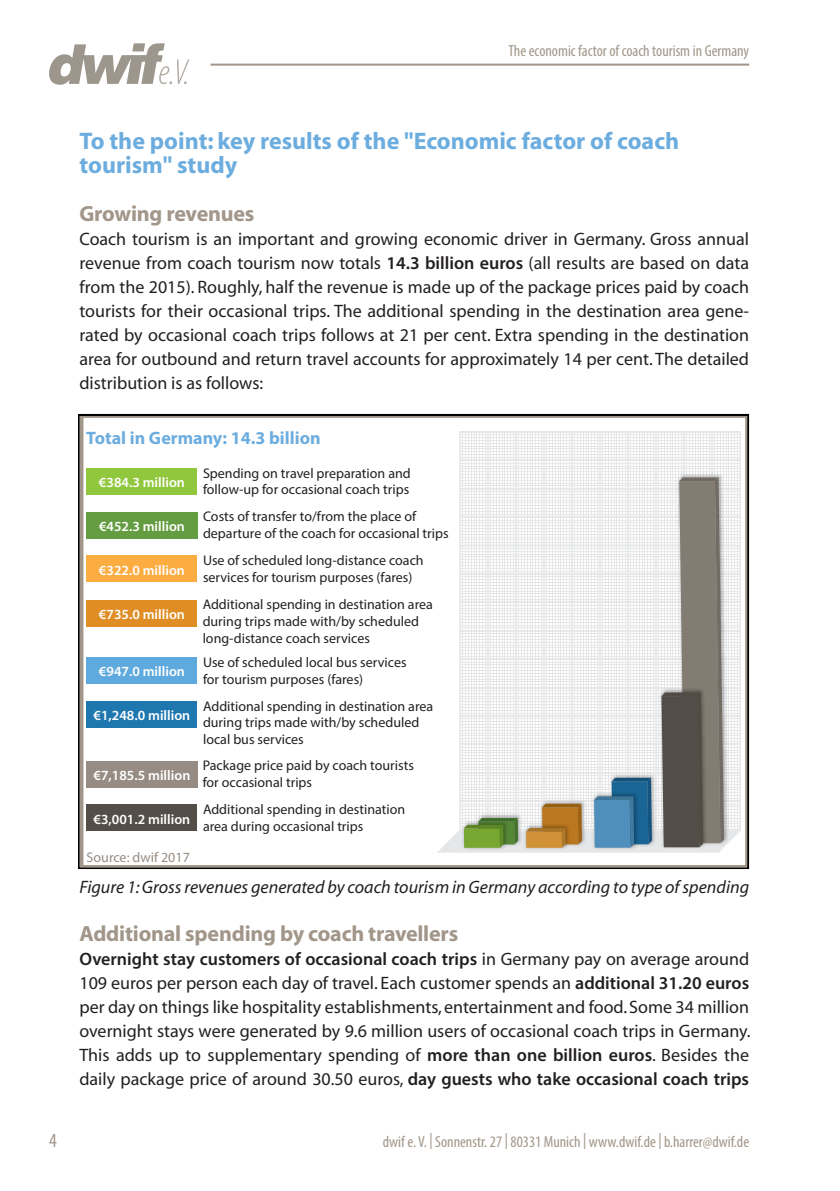
<style>
.page{position:relative;width:840px;height:1191px;background:#fff}
.page>*{position:absolute;margin:0;border:0;box-sizing:border-box;transform-origin:0 0}
.Überschrift{font:700 24px "Myriad";color:#6caddf}
.Unterüberschrift{font:700 22px "Myriad";letter-spacing:-.01em;color:#a19689}
.t1{font:condensed 20px "Myriad Pro";color:#a19689}
.Fließtext{font:18px/24px "Myriad";color:#231f20;text-align:justify}
.Abbildungs_Text{font:italic 18px "Myriad";color:#231f20}
.t2{font:700 18px "Myriad Pro";color:#6caddf}
.t3{font:condensed 16px "Myriad Pro";color:#a19689}
.t4{font:14px/16.8px "Myriad Pro";color:#231f20}
.t5{font:600 14px "Myriad Pro";color:#fff}
.t6{font:14px "Myriad Pro";color:#968c83}
.s1{font-family:"Myriad Pro";font-weight:600}
</style>
<div class="page">
<svg style="left:49px;top:43px;width:140px;height:42px"></svg>
<hr style="left:210px;top:64px;width:538px;height:2px;background:#a19689">
<div style="left:86px;top:657px;width:111px;height:26px;background:#5ea9dd"></div>
<div style="left:86px;top:701px;width:111px;height:26px;background:#1f77af"></div>
<div style="left:86px;top:556px;width:111px;height:26px;background:#fbad42"></div>
<div style="left:86px;top:600px;width:111px;height:26px;background:#e08d25"></div>
<div style="left:86px;top:761px;width:111px;height:26px;background:#968c83"></div>
<div style="left:86px;top:805px;width:111px;height:26px;background:#534e47"></div>
<div style="left:86px;top:468px;width:111px;height:26px;background:#91c73d"></div>
<div style="left:86px;top:512px;width:111px;height:26px;background:#649d41"></div>
<svg style="left:438px;top:431px;width:302px;height:421px"></svg>
<div style="left:463px;top:828px;width:36px;height:19px;background:#78a832"></div>
<p class="t3" style="left:508px;top:41px;width:242px">The economic factor of coach tourism in Germany</p>
<p class="t1" style="left:49px;top:1128px;width:9px">4</p>
<p class="Überschrift" style="left:79px;top:128px;width:601px">To the point: key results of the "Economic factor of coach</p>
<p class="Überschrift" style="left:79px;top:152px;width:159px">tourism" study</p>
<p class="Unterüberschrift" style="left:79px;top:202px;width:176px">Growing revenues</p>
<p class="Fließtext" style="left:79px;top:227px;width:671px">Coach tourism is an important and growing economic driver in Germany. Gross annual revenue from coach tourism now totals <span class="s1">14.3 billion euros</span> (all results are based on data from the 2015). Roughly, half the revenue is made up of the package prices paid by coach tourists for their occasional trips. The additional spending in the destination area gene&shy;rated by occasional coach trips follows at 21 per cent. Extra spending in the destination area for outbound and return travel accounts for approximately 14 per cent. The detailed distribution is as follows:</p>
<p class="t2" style="left:86px;top:426px;width:236px">Total in Germany: 14.3 billion</p>
<p class="t5" style="left:99px;top:473px;width:87px">€384.3 million</p>
<p class="t5" style="left:99px;top:517px;width:87px">€452.3 million</p>
<p class="t5" style="left:99px;top:561px;width:87px">€322.0 million</p>
<p class="t5" style="left:99px;top:605px;width:87px">€735.0 million</p>
<p class="t5" style="left:99px;top:662px;width:87px">€947.0 million</p>
<p class="t5" style="left:93px;top:706px;width:98px">€1,248.0 million</p>
<p class="t5" style="left:93px;top:766px;width:98px">€7,185.5 million</p>
<p class="t5" style="left:93px;top:810px;width:98px">€3,001.2 million</p>
<p class="t6" style="left:87px;top:849px;width:105px">Source: dwif 2017</p>
<p class="t4" style="left:203px;top:464px;width:209px">Spending on travel preparation and follow-up for occasional coach trips</p>
<p class="t4" style="left:203px;top:508px;width:247px">Costs of transfer to/from the place of departure of the coach for occasional trips</p>
<p class="t4" style="left:203px;top:552px;width:222px">Use of scheduled long-distance coach services for tourism purposes (fares)</p>
<p class="t4" style="left:202px;top:595px;width:232px">Additional spending in destination area during trips made with/by scheduled long-distance coach services</p>
<p class="t4" style="left:203px;top:653px;width:205px">Use of scheduled local bus services for tourism purposes (fares)</p>
<p class="t4" style="left:203px;top:697px;width:232px">Additional spending in destination area during trips made with/by scheduled local bus services</p>
<p class="t4" style="left:202px;top:757px;width:213px">Package price paid by coach tourists for occasional trips</p>
<p class="t4" style="left:203px;top:801px;width:204px">Additional spending in destination area during occasional trips</p>
<p class="Abbildungs_Text" style="left:79px;top:878px;width:670px">Figure 1: Gross revenues generated by coach tourism in Germany according to type of spending</p>
<p class="Unterüberschrift" style="left:79px;top:922px;width:380px">Additional spending by coach travellers</p>
<p class="Fließtext" style="left:79px;top:947px;width:672px"><span class="s1">Overnight stay customers of occasional coach trips</span> in Germany pay on average around 109 euros per person each day of travel. Each customer spends an <span class="s1">additional 31.20 euros </span>per day on things like hospitality establishments, entertainment and food. Some 34 million overnight stays were generated by 9.6 million users of occasional coach trips in Germany.<br>This adds up to supplementary spending of <span class="s1">more than one billion euros</span>. Besides the daily package price of around 30.50 euros, <span class="s1">day guests who take occasional coach trips</span></p>
<p class="t3" style="left:382px;top:1132px;width:367px">dwif e. V. | Sonnenstr. 27 | 80331 Munich | www.dwif.de | b.harrer@dwif.de</p>
</div>
